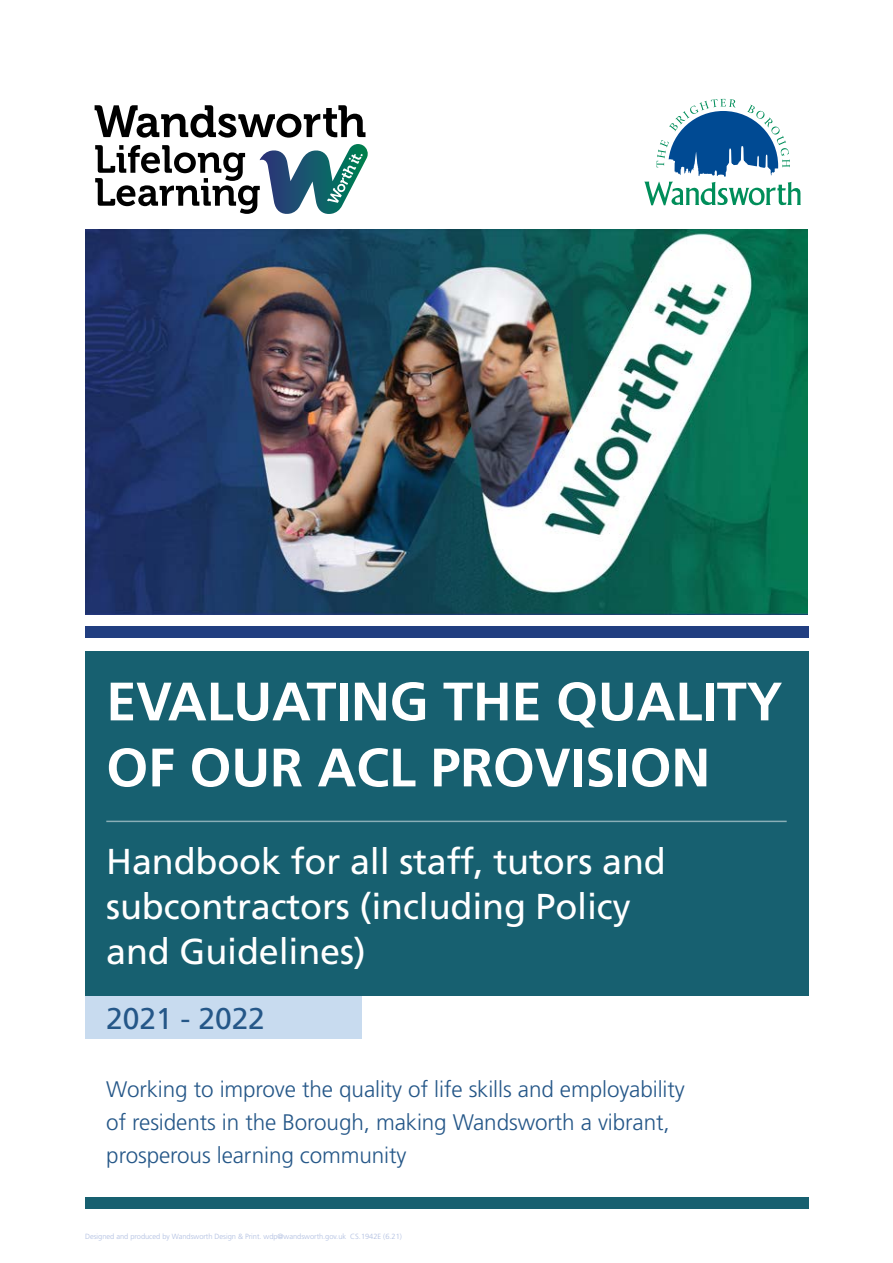
<style>
.page{position:relative;width:893px;height:1263px;background:#fff}
.page>*{position:absolute;margin:0;border:0;box-sizing:border-box;transform-origin:0 0}
.main_heading{font:700 54px/66px "Frutiger LT";letter-spacing:-.005em;color:#fff}
.main_heading-2{font:36px/45px "Frutiger LT";letter-spacing:-.005em;color:#fff}
.mission_statement{font:30px "Frutiger LT";letter-spacing:-.005em;color:#255788}
.mission_statement-2{font:300 22.5px/33px "Frutiger LT";letter-spacing:-.005em;color:#255788}
.body_text{font:300 7.5px "Frutiger LT";letter-spacing:-.005em;color:#aebde0}
</style>
<div class="page">
<div style="left:85px;top:626px;width:723px;height:11px;background:#213e80"></div>
<div style="left:85px;top:1197px;width:723px;height:11px;background:#176070"></div>
<div style="left:85px;top:652px;width:723px;height:344px;background:#176070"></div>
<div style="left:85px;top:996px;width:276px;height:42px;background:#c8dbef"></div>
<img style="left:85px;top:230px;width:723px;height:385px">
<svg style="left:644px;top:98px;width:157px;height:108px"></svg>
<hr style="left:106px;top:821px;width:681px;height:1px;background:#fff">
<svg style="left:95px;top:105px;width:270px;height:33px"></svg>
<svg style="left:95px;top:144px;width:273px;height:70px"></svg>
<p class="main_heading" style="left:106px;top:669px;width:678px">EVALUATING THE QUALITY<br>OF OUR ACL PROVISION</p>
<p class="main_heading-2" style="left:106px;top:839px;width:561px">Handbook for all staff, tutors and subcontractors (including Policy and Guidelines)</p>
<p class="mission_statement" style="left:106px;top:1000px;width:160px">2021 - 2022</p>
<p class="mission_statement-2" style="left:106px;top:1073px;width:580px">Working to improve the quality of life skills and employability of residents in the Borough, making Wandsworth a vibrant, prosperous learning community</p>
<p class="body_text" style="left:85px;top:1232px;width:318px">Designed and produced by Wandsworth Design &amp; Print. wdp@wandsworth.gov.uk CS.1942E (6.21)</p>
</div>
